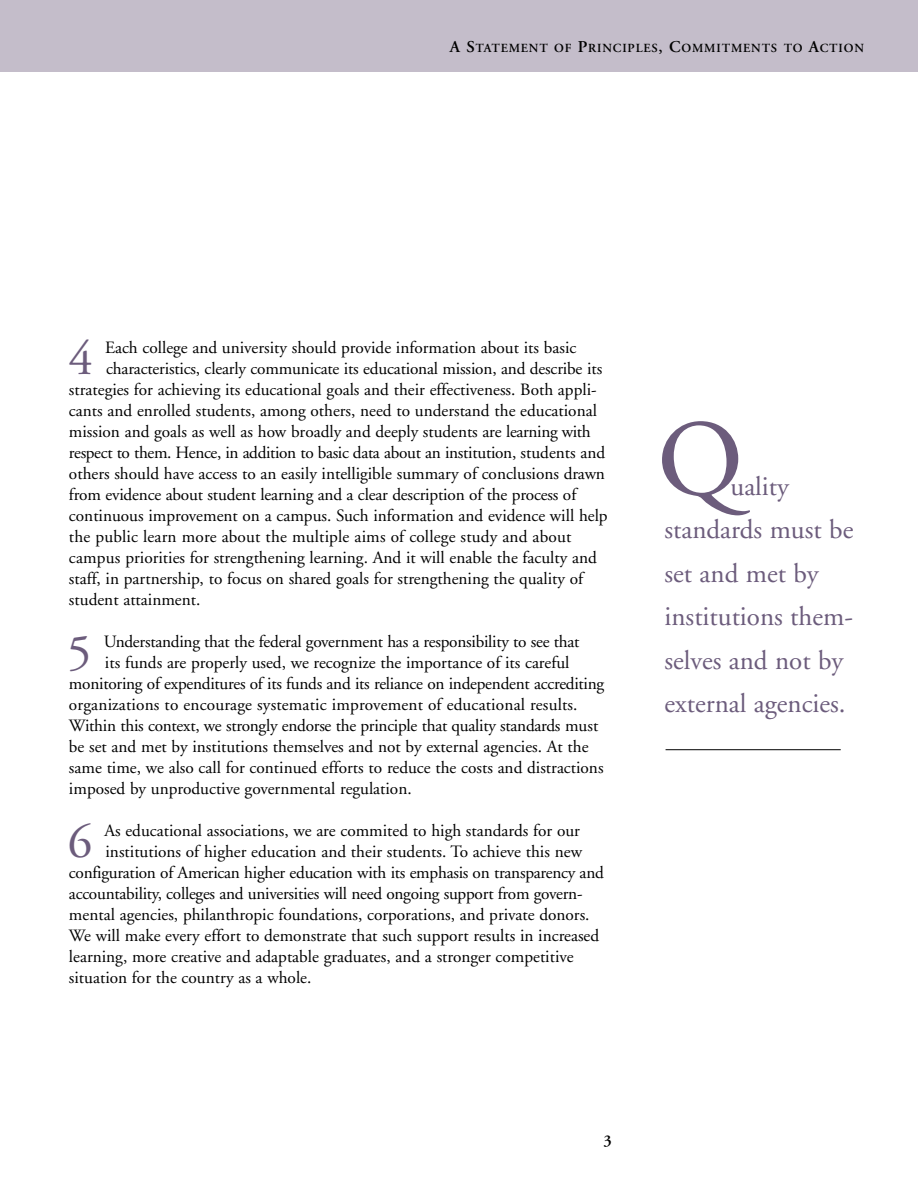
<style>
.page{position:relative;width:918px;height:1188px;background:#fff}
.page>*{position:absolute;margin:0;border:0;box-sizing:border-box;transform-origin:0 0}
.t1{font:48.9px "Adobe Garamond";color:#6c5c7c}
.t2{font:27px/43.5px "Adobe Garamond";color:#6c5c7c}
.t3{font:17.25px "Adobe Garamond";color:#000}
.t4{font:17.25px "Adobe Garamond";letter-spacing:-.02em;color:#000}
.t5{font:600 16.5px "Adobe Garamond";color:#000}
.t6{font:600 12.3px "Adobe Garamond";letter-spacing:.07em;color:#000}
.s1{font-size:16.5px}
</style>
<div class="page">
<div style="left:0;top:0;width:918px;height:72px;background:#c4bdca"></div>
<hr style="left:666px;top:749px;width:175px;height:1px;background:#000">
<svg style="left:662px;top:421px;width:88px;height:94px"></svg>
<p class="t6" style="left:450px;top:44px;width:416px"><span class="s1">A S</span>TATEMENT OF <span class="s1">P</span>RINCIPLES<span class="s1">, C</span>OMMITMENTS TO <span class="s1">A</span>CTION</p>
<h1 class="t1" style="left:68px;top:339px;width:26px">4</h1>
<p class="t3" style="left:105px;top:341px;width:473px">Each college and university should provide information about its basic</p>
<p class="t3" style="left:106px;top:362px;width:498px">characteristics, clearly communicate its educational mission, and describe its</p>
<p class="t3" style="left:69px;top:383px;width:529px">strategies for achieving its educational goals and their effectiveness. Both appli-</p>
<p class="t3" style="left:69px;top:404px;width:529px">cants and enrolled students, among others, need to understand the educational</p>
<p class="t3" style="left:69px;top:425px;width:523px">mission and goals as well as how broadly and deeply students are learning with</p>
<p class="t4" style="left:69px;top:446px;width:538px">respect to them. Hence, in addition to basic data about an institution, students and</p>
<p class="t3" style="left:69px;top:467px;width:538px">others should have access to an easily intelligible summary of conclusions drawn</p>
<p class="t3" style="left:69px;top:488px;width:509px">from evidence about student learning and a clear description of the process of</p>
<p class="t3" style="left:69px;top:509px;width:540px">continuous improvement on a campus. Such information and evidence will help</p>
<p class="t3" style="left:69px;top:530px;width:504px">the public learn more about the multiple aims of college study and about</p>
<p class="t3" style="left:69px;top:551px;width:529px">campus priorities for strengthening learning. And it will enable the faculty and</p>
<p class="t3" style="left:69px;top:572px;width:516px">staff, in partnership, to focus on shared goals for strengthening the quality of</p>
<p class="t3" style="left:69px;top:593px;width:133px">student attainment.</p>
<h1 class="t1" style="left:67px;top:633px;width:26px">5</h1>
<p class="t3" style="left:104px;top:635px;width:477px">Understanding that the federal government has a responsibility to see that</p>
<p class="t3" style="left:105px;top:656px;width:466px">its funds are properly used, we recognize the importance of its careful</p>
<p class="t3" style="left:69px;top:677px;width:537px">monitoring of expenditures of its funds and its reliance on independent accrediting</p>
<p class="t3" style="left:69px;top:698px;width:510px">organizations to encourage systematic improvement of educational results.</p>
<p class="t3" style="left:69px;top:719px;width:531px">Within this context, we strongly endorse the principle that quality standards must</p>
<p class="t3" style="left:69px;top:740px;width:521px">be set and met by institutions themselves and not by external agencies. At the</p>
<p class="t3" style="left:69px;top:761px;width:536px">same time, we also call for continued efforts to reduce the costs and distractions</p>
<p class="t3" style="left:69px;top:782px;width:344px">imposed by unproductive governmental regulation.</p>
<h1 class="t1" style="left:68px;top:822px;width:26px">6</h1>
<p class="t3" style="left:104px;top:824px;width:477px">As educational associations, we are commited to high standards for our</p>
<p class="t3" style="left:106px;top:845px;width:478px">institutions of higher education and their students. To achieve this new</p>
<p class="t3" style="left:69px;top:866px;width:536px">configuration of American higher education with its emphasis on transparency and</p>
<p class="t3" style="left:69px;top:887px;width:515px">accountability, colleges and universities will need ongoing support from govern-</p>
<p class="t3" style="left:69px;top:908px;width:522px">mental agencies, philanthropic foundations, corporations, and private donors.</p>
<p class="t3" style="left:69px;top:929px;width:532px">We will make every effort to demonstrate that such support results in increased</p>
<p class="t3" style="left:69px;top:950px;width:506px">learning, more creative and adaptable graduates, and a stronger competitive</p>
<p class="t3" style="left:69px;top:971px;width:244px">situation for the country as a whole.</p>
<h2 class="t2" style="left:665px;top:467px;width:190px;text-indent:66px">uality standards must be set and met by institutions them&shy;selves and not by external agencies.</h2>
<p class="t5" style="left:604px;top:1134px;width:10px">3</p>
</div>
